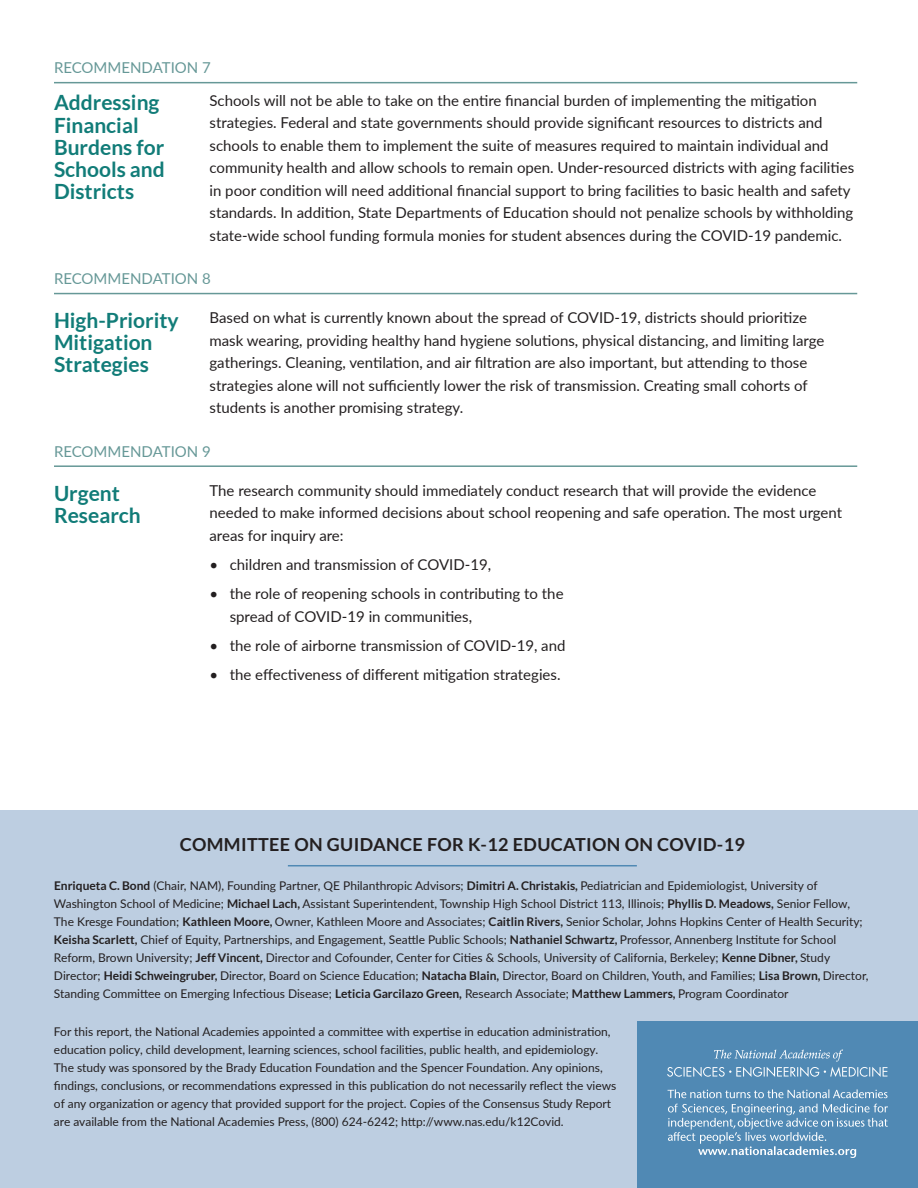
<style>
.page{position:relative;width:918px;height:1188px;background:#fff}
.page>*{position:absolute;margin:0;border:0;box-sizing:border-box;transform-origin:0 0}
.B_head{font:700 21px/22.2px "Lato";color:#117c78}
.Body{font:700 18px "Lato";letter-spacing:.02em;color:#231f20}
.Body-2{font:15px/22.5px "Lato";color:#231f20}
.B_head-2{font:15px "Lato";color:#669897}
.Body-3{font:12px/18px "Lato";color:#231f20}
.s1{font-weight:700}
</style>
<div class="page">
<div style="left:0;top:810px;width:918px;height:378px;background:#bdcee1"></div>
<hr style="left:288px;top:865px;width:349px;height:1px;background:#5089b4">
<div style="left:637px;top:1022px;width:281px;height:166px;background:#5089b4"></div>
<svg style="left:668px;top:1104px;width:220px;height:54px"></svg>
<svg style="left:668px;top:1089px;width:220px;height:9px"></svg>
<svg style="left:667px;top:1050px;width:220px;height:27px"></svg>
<hr style="left:54px;top:82px;width:803px;height:1px;background:#669897">
<hr style="left:54px;top:293px;width:803px;height:1px;background:#669897">
<hr style="left:54px;top:465px;width:803px;height:2px;background:#669897">
<p class="B_head-2" style="left:54px;top:57px;width:158px">RECOMMENDATION 7</p>
<p class="B_head" style="left:54px;top:91px;width:112px">Addressing<br>Financial<br>Burdens for<br>Schools and<br>Districts</p>
<p class="Body-2" style="left:210px;top:88px;width:646px">Schools will not be able to take on the entire financial burden of implementing the mitigation strategies. Federal and state governments should provide significant resources to districts and schools to enable them to implement the suite of measures required to maintain individual and community health and allow schools to remain open. Under-resourced districts with aging facilities in poor condition will need additional financial support to bring facilities to basic health and safety standards. In addition, State Departments of Education should not penalize schools by withholding state-wide school funding formula monies for student absences during the COVID-19 pandemic.</p>
<p class="B_head-2" style="left:54px;top:268px;width:158px">RECOMMENDATION 8</p>
<p class="B_head" style="left:54px;top:309px;width:126px">High-Priority<br>Mitigation<br>Strategies</p>
<p class="Body-2" style="left:210px;top:306px;width:617px">Based on what is currently known about the spread of COVID-19, districts should prioritize mask wearing, providing healthy hand hygiene solutions, physical distancing, and limiting large gatherings. Cleaning, ventilation, and air filtration are also important, but attending to those strategies alone will not sufficiently lower the risk of transmission. Creating small cohorts of students is another promising strategy.</p>
<p class="B_head-2" style="left:54px;top:441px;width:158px">RECOMMENDATION 9</p>
<p class="B_head" style="left:54px;top:482px;width:88px">Urgent<br>Research</p>
<p class="Body-2" style="left:210px;top:479px;width:634px">The research community should immediately conduct research that will provide the evidence needed to make informed decisions about school reopening and safe operation. The most urgent areas for inquiry are:</p>
<p class="Body-2" style="left:210px;top:553px;width:283px">• children and transmission of COVID-19,</p>
<p class="Body-2" style="left:230px;top:582px;width:335px;text-indent:-20px">• the role of reopening schools in contributing to the spread of COVID-19 in communities,</p>
<p class="Body-2" style="left:210px;top:634px;width:358px">• the role of airborne transmission of COVID-19, and</p>
<p class="Body-2" style="left:210px;top:663px;width:353px">• the effectiveness of different mitigation strategies.</p>
<p class="Body" style="left:180px;top:835px;width:567px">COMMITTEE ON GUIDANCE FOR K-12 EDUCATION ON COVID-19</p>
<p class="Body-3" style="left:54px;top:876px;width:816px"><span class="s1">Enriqueta C. Bond</span> (Chair, NAM), Founding Partner, QE Philanthropic Advisors; <span class="s1">Dimitri A. Christakis,</span> Pediatrician and Epidemiologist, University of Washington School of Medicine; <span class="s1">Michael Lach,</span> Assistant Superintendent, Township High School District 113, Illinois; <span class="s1">Phyllis D. Meadows,</span> Senior Fellow, The Kresge Foundation; <span class="s1">Kathleen Moore,</span> Owner, Kathleen Moore and Associates; <span class="s1">Caitlin Rivers,</span> Senior Scholar, Johns Hopkins Center of Health Security; <span class="s1">Keisha Scarlett,</span> Chief of Equity, Partnerships, and Engagement, Seattle Public Schools; <span class="s1">Nathaniel Schwartz,</span> Professor, Annenberg Institute for School Reform, Brown University; <span class="s1">Jeff Vincent,</span> Director and Cofounder, Center for Cities &amp; Schools, University of California, Berkeley; <span class="s1">Kenne Dibner,</span> Study Director; <span class="s1">Heidi Schweingruber,</span> Director, Board on Science Education; <span class="s1">Natacha Blain,</span> Director, Board on Children, Youth, and Families; <span class="s1">Lisa Brown,</span> Director, Standing Committee on Emerging Infectious Disease; <span class="s1">Leticia Garcilazo Green,</span> Research Associate; <span class="s1">Matthew Lammers,</span> Program Coordinator</p>
<p class="Body-3" style="left:54px;top:1022px;width:564px">For this report, the National Academies appointed a committee with expertise in education administration, education policy, child development, learning sciences, school facilities, public health, and epidemiology.<br>The study was sponsored by the Brady Education Foundation and the Spencer Foundation. Any opinions, findings, conclusions, or recommendations expressed in this publication do not necessarily reflect the views of any organization or agency that provided support for the project. Copies of the Consensus Study Report are available from the National Academies Press, (800) 624-6242; http://www.nas.edu/k12Covid.</p>
</div>
